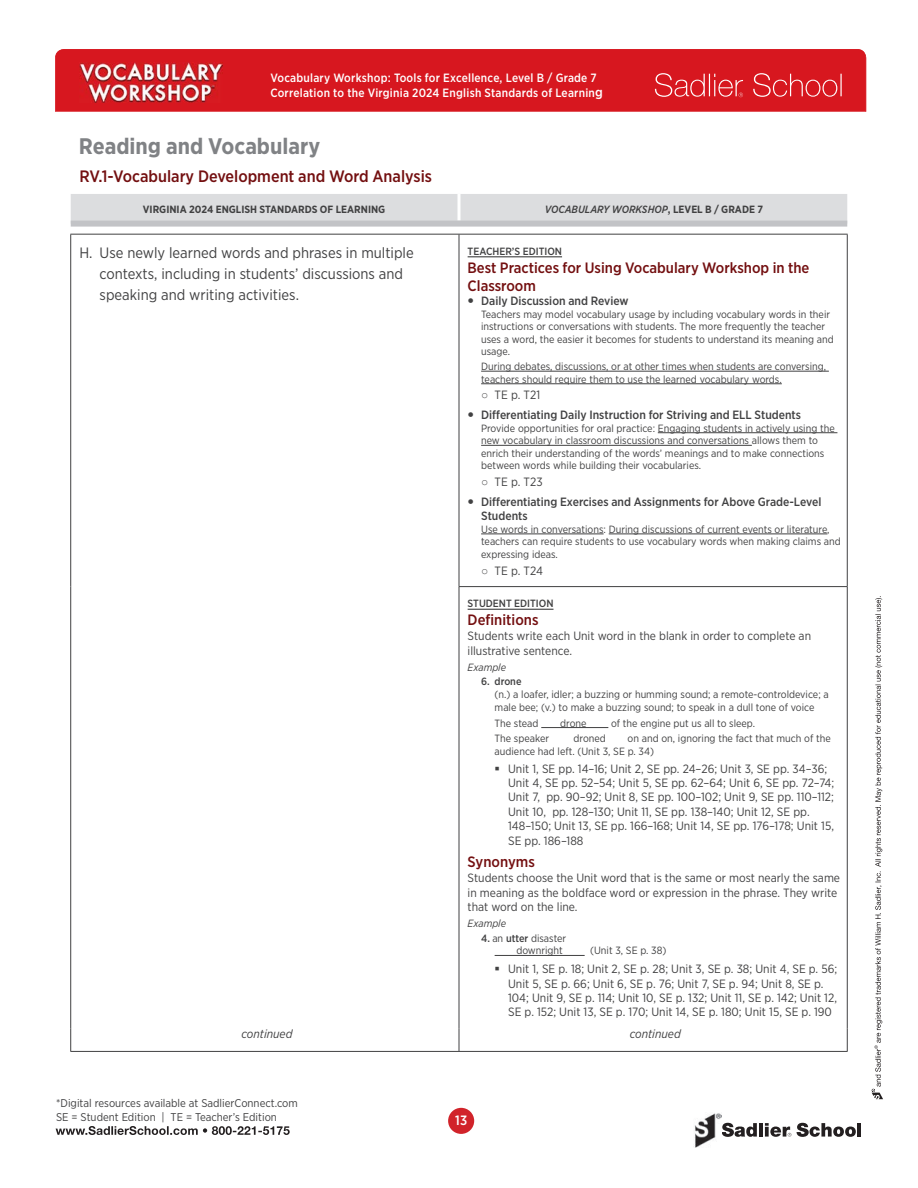
<style>
.page{position:relative;width:918px;height:1188px;background:#fff}
.page>*{position:absolute;margin:0;border:0;box-sizing:border-box;transform-origin:0 0}
.t1{font:700 22.5px "Gotham Narrow";color:#808285}
.TEKS_cluster_head_1st_Item{font:500 16.5px "Gotham Narrow";color:#730f10}
.VA_SOL_Level_1st_Item{font:15px/21px "Gotham Narrow";color:#414142}
.Features_Citations_Header_medium{font:500 15px/18px "Gotham Narrow";color:#730f10}
.Features_Citations_Header_medium_line_sp{font:500 15px "Gotham Narrow";color:#730f10}
.t2{font:500 13.5px "Gotham Narrow";color:#fff}
.Small_NOTE_citation{font:12px/14.4px "Gotham Narrow";color:#414142}
.t3{font:500 12px/14.4px "Gotham Narrow";color:#414142}
.t4{font:500 12px/15px "Gotham Narrow";letter-spacing:.02em;color:#fff}
.CONTINUED{font:italic 12px "Gotham Narrow";color:#414142}
.t5{font:11.25px/14.5px "Gotham Narrow";color:#414142}
.Small_NOTE_citation_indent{font:10.5px/12.6px "Gotham Narrow";color:#414142}
.Example_2_indents{font:10.5px/12.6px "Gotham Narrow";color:#414142}
.Table_header{font:700 10.5px "Gotham Narrow";color:#414142}
.Table_header-2{font:italic 500 10.5px "Gotham Narrow";color:#414142}
.Citation_Subhead{font:500 10.5px "Gotham Narrow";color:#414142}
.Example_1_indent{font:10.5px "Gotham Narrow";color:#414142}
.Example_ITAL{font:italic 10.5px "Gotham Narrow";color:#414142}
.Example_1_indent_numbered{font:500 10.5px "Gotham Narrow";color:#414142}
.s1{font-size:13.5px}
.s2{font-weight:700;font-style:normal}
.s3{font-family:"Arial"}
.s4{font-weight:500}
</style>
<div class="page">
<div style="left:448px;top:1108px;width:26px;height:26px;background:#d1232a;border-radius:50%"></div>
<svg style="left:872px;top:596px;width:11px;height:503px"></svg>
<div style="left:55px;top:50px;width:811px;height:62px;background:#d7171f"></div>
<svg style="left:653px;top:73px;width:90px;height:24px;background:#dd3e45"></svg>
<svg style="left:752px;top:73px;width:90px;height:24px;background:#dc3940"></svg>
<svg style="left:56px;top:1126px;width:234px;height:9px"></svg>
<svg style="left:721px;top:1115px;width:36px;height:22px"></svg>
<hr style="left:759px;top:1123px;width:4px;height:14px;background:#231f20">
<svg style="left:797px;top:1123px;width:59px;height:14px"></svg>
<hr style="left:858px;top:1123px;width:3px;height:14px;background:#231f20">
<svg style="left:765px;top:1123px;width:26px;height:14px"></svg>
<img style="left:694px;top:1113px;width:27px;height:35px">
<img style="left:80px;top:63px;width:143px;height:39px">
<div style="left:71px;top:194px;width:776px;height:27px;background:#dcdddf"></div>
<svg style="left:459px;top:1028px;width:1px;height:23px"></svg>
<hr style="left:70px;top:234px;width:389px;height:1px;background:#414142">
<hr style="left:459px;top:234px;width:389px;height:1px;background:#414142">
<hr style="left:847px;top:235px;width:1px;height:351px;background:#414142">
<hr style="left:847px;top:587px;width:1px;height:441px;background:#414142">
<hr style="left:459px;top:586px;width:389px;height:1px;background:#414142">
<svg style="left:70px;top:1028px;width:1px;height:23px"></svg>
<svg style="left:847px;top:1028px;width:1px;height:23px"></svg>
<hr style="left:70px;top:1051px;width:389px;height:1px;background:#414142">
<hr style="left:459px;top:1051px;width:389px;height:1px;background:#414142">
<hr style="left:70px;top:235px;width:1px;height:352px;background:#414142">
<hr style="left:459px;top:235px;width:1px;height:351px;background:#414142">
<hr style="left:70px;top:587px;width:1px;height:441px;background:#414142">
<hr style="left:459px;top:587px;width:1px;height:441px;background:#414142">
<hr style="left:458px;top:194px;width:2px;height:27px;background:#fff">
<div style="left:71px;top:221px;width:388px;height:6px;background:#c2c3c6"></div>
<div style="left:459px;top:221px;width:388px;height:6px;background:#c2c3c6"></div>
<hr style="left:468px;top:256px;width:94px;height:1px;background:#414142">
<hr style="left:481px;top:371px;width:348px;height:1px;background:#414142">
<hr style="left:481px;top:384px;width:301px;height:1px;background:#414142">
<hr style="left:658px;top:432px;width:179px;height:1px;background:#414142">
<hr style="left:481px;top:445px;width:271px;height:1px;background:#414142">
<hr style="left:481px;top:534px;width:123px;height:1px;background:#414142">
<hr style="left:609px;top:534px;width:218px;height:1px;background:#414142">
<hr style="left:468px;top:609px;width:86px;height:1px;background:#414142">
<hr style="left:541px;top:727px;width:67px;height:1px;background:#414142">
<hr style="left:495px;top:955px;width:90px;height:1px;background:#414142">
<p class="t4" style="left:270px;top:70px;width:334px">Vocabulary Workshop: Tools for Excellence, Level B / Grade 7<br>Correlation to the Virginia 2024 English Standards of Learnin<span class="s1">g</span></p>
<h1 class="t1" style="left:79px;top:131px;width:243px">Reading and Vocabulary</h1>
<p class="TEKS_cluster_head_1st_Item" style="left:79px;top:166px;width:354px">RV.1-Vocabulary Development and Word Analysis</p>
<p class="Table_header" style="left:143px;top:203px;width:244px">VIRGINIA 2024 ENGLISH STANDARDS OF LEARNING</p>
<p class="Table_header-2" style="left:545px;top:203px;width:220px">VOCABULARY WORKSHOP<span class="s2">, LEVEL B / GRADE 7</span></p>
<p class="VA_SOL_Level_1st_Item" style="left:100px;top:242px;width:316px;text-indent:-20px">H. Use newly learned words and phrases in multiple contexts, including in students’ discussions and speaking and writing activities.</p>
<p class="Citation_Subhead" style="left:468px;top:244px;width:96px">TEACHER’S EDITION</p>
<p class="Features_Citations_Header_medium" style="left:468px;top:258px;width:343px">Best Practices for Using Vocabulary Workshop in the<br>Classroom</p>
<p class="t3" style="left:481px;top:293px;width:149px">Daily Discussion and Review</p>
<p class="Small_NOTE_citation_indent" style="left:481px;top:307px;width:354px">Teachers may model vocabulary usage by including vocabulary words in their instructions or conversations with students. The more frequently the teacher uses a word, the easier it becomes for students to understand its meaning and usage.</p>
<p class="Small_NOTE_citation_indent" style="left:481px;top:360px;width:347px">During debates, discussions, or at other times when students are conversing, teachers should require them to use the learned vocabulary words.</p>
<p class="Small_NOTE_citation" style="left:481px;top:388px;width:61px"><span class="s3">○</span> TE p. T21</p>
<p class="t3" style="left:481px;top:408px;width:321px">Differentiating Daily Instruction for Striving and ELL Students</p>
<p class="Small_NOTE_citation_indent" style="left:481px;top:421px;width:355px">Provide opportunities for oral practice: Engaging students in actively using the new vocabulary in classroom discussions and conversations allows them to enrich their understanding of the words’ meanings and to make connections between words while building their vocabularies.</p>
<p class="Small_NOTE_citation" style="left:481px;top:474px;width:63px"><span class="s3">○</span> TE p. T23</p>
<p class="t3" style="left:481px;top:494px;width:342px">Differentiating Exercises and Assignments for Above Grade-Level<br>Students</p>
<p class="Small_NOTE_citation_indent" style="left:481px;top:523px;width:361px">Use words in conversations: During discussions of current events or literature, teachers can require students to use vocabulary words when making claims and expressing ideas.</p>
<p class="Small_NOTE_citation" style="left:481px;top:563px;width:63px"><span class="s3">○</span> TE p. T24</p>
<p class="Citation_Subhead" style="left:468px;top:597px;width:87px">STUDENT EDITION</p>
<p class="Features_Citations_Header_medium" style="left:468px;top:611px;width:72px">Definitions</p>
<p class="Small_NOTE_citation" style="left:468px;top:629px;width:345px">Students write each Unit word in the blank in order to complete an illustrative sentence.</p>
<p class="Example_ITAL" style="left:468px;top:661px;width:40px">Example</p>
<p class="Example_1_indent_numbered" style="left:481px;top:675px;width:42px">6. drone</p>
<p class="Example_2_indents" style="left:495px;top:688px;width:336px">(n.) a loafer, idler; a buzzing or humming sound; a remote-controldevice; a male bee; (v.) to make a buzzing sound; to speak in a dull tone of voice</p>
<p class="Example_2_indents" style="left:495px;top:716px;width:45px">The stead</p>
<p class="Example_2_indents" style="left:560px;top:716px;width:28px">drone</p>
<p class="Example_2_indents" style="left:611px;top:716px;width:146px">of the engine put us all to sleep.</p>
<p class="Example_2_indents" style="left:495px;top:732px;width:56px">The speaker</p>
<p class="Example_2_indents" style="left:574px;top:732px;width:34px">droned</p>
<p class="Example_2_indents" style="left:495px;top:732px;width:338px;text-indent:133px">on and on, ignoring the fact that much of the audience had left. (Unit 3, SE p. 34)</p>
<p class="Small_NOTE_citation" style="left:508px;top:761px;width:328px">Unit 1, SE pp. 14–16; Unit 2, SE pp. 24–26; Unit 3, SE pp. 34–36; Unit 4, SE pp. 52–54; Unit 5, SE pp. 62–64; Unit 6, SE pp. 72–74; Unit 7, pp. 90–92; Unit 8, SE pp. 100–102; Unit 9, SE pp. 110–112; Unit 10, pp. 128–130; Unit 11, SE pp. 138–140; Unit 12, SE pp.<br>148–150; Unit 13, SE pp. 166–168; Unit 14, SE pp. 176–178; Unit 15, SE pp. 186–188</p>
<p class="Features_Citations_Header_medium_line_sp" style="left:468px;top:852px;width:69px">Synonyms</p>
<p class="Small_NOTE_citation" style="left:468px;top:871px;width:374px">Students choose the Unit word that is the same or most nearly the same in meaning as the boldface word or expression in the phrase. They write that word on the line.</p>
<p class="Example_ITAL" style="left:468px;top:917px;width:40px">Example</p>
<p class="Example_1_indent" style="left:481px;top:932px;width:87px"><span class="s4">4.</span> an <span class="s4">utter</span> disaster</p>
<p class="Example_2_indents" style="left:516px;top:944px;width:48px">downright</p>
<p class="Example_2_indents" style="left:590px;top:944px;width:78px">(Unit 3, SE p. 38)</p>
<p class="Small_NOTE_citation" style="left:508px;top:961px;width:331px">Unit 1, SE p. 18; Unit 2, SE p. 28; Unit 3, SE p. 38; Unit 4, SE p. 56; Unit 5, SE p. 66; Unit 6, SE p. 76; Unit 7, SE p. 94; Unit 8, SE p.<br>104; Unit 9, SE p. 114; Unit 10, SE p. 132; Unit 11, SE p. 142; Unit 12, SE p. 152; Unit 13, SE p. 170; Unit 14, SE p. 180; Unit 15, SE p. 190</p>
<p class="CONTINUED" style="left:241px;top:1026px;width:53px">continued</p>
<p class="CONTINUED" style="left:630px;top:1026px;width:53px">continued</p>
<p class="t5" style="left:56px;top:1095px;width:243px">*Digital resources available at SadlierConnect.com<br>SE = Student Edition | TE = Teacher’s Edition</p>
<p class="t2" style="left:455px;top:1112px;width:13px">13</p>
</div>
